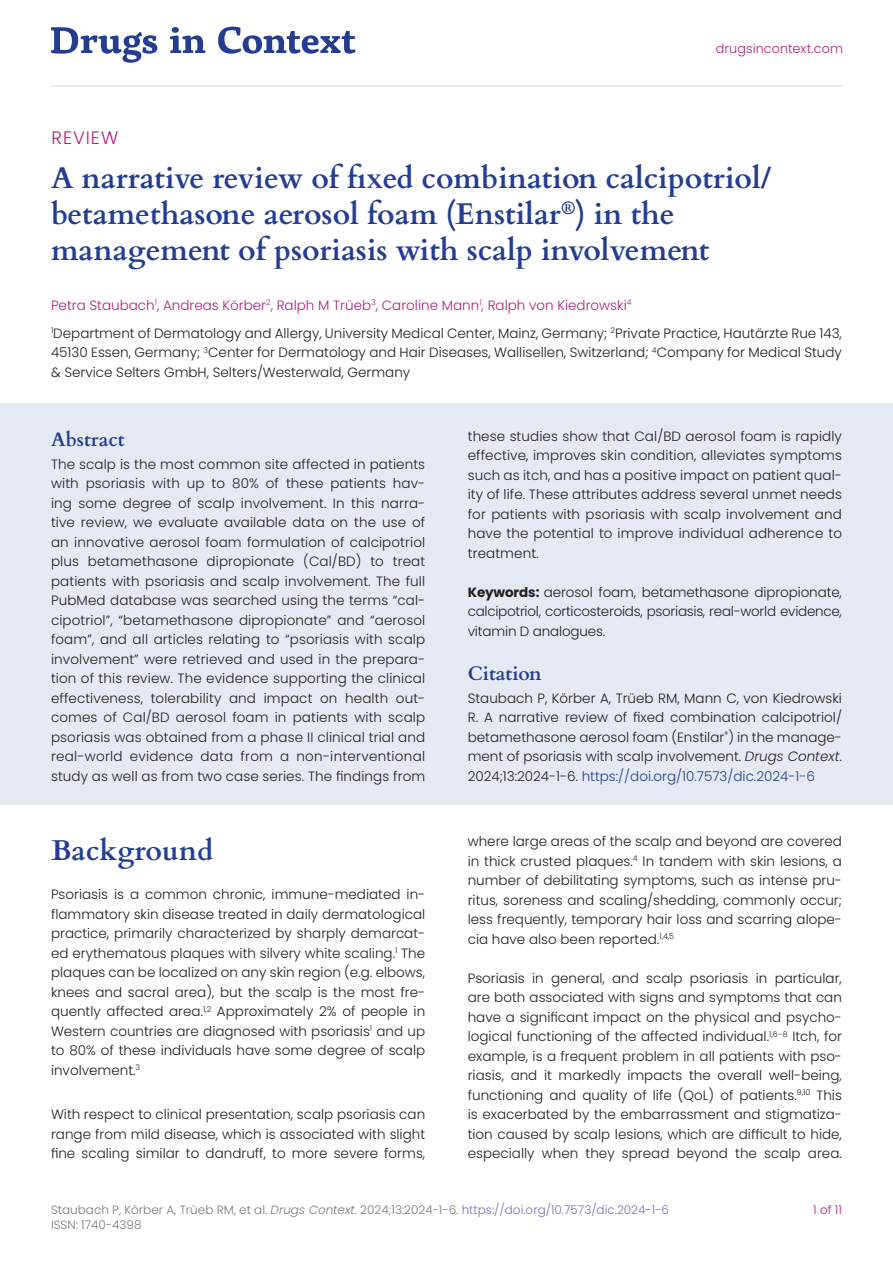
<style>
.page{position:relative;width:893px;height:1263px;background:#fff}
.page>*{position:absolute;margin:0;border:0;box-sizing:border-box;transform-origin:0 0}
.Article_Title__H1{font:700 30px/36px "Cardo";color:#243d91}
.t1{font:700 28.5px "Cardo";color:#243d91}
.t2{font:700 19.5px "Cardo";color:#243d91}
.Original_Research{font:300 18px "Poppins";letter-spacing:.055em;color:#b21f81}
.OPTX_N{font:300 13.5px/19.5px "Poppins";letter-spacing:.01em;color:#231f20;text-align:justify}
.Body_Black{font:300 13.5px/19.5px "Poppins";color:#231f20;text-align:justify}
.Body_Black_First{font:300 13.5px/19.5px "Poppins";color:#231f20;text-align:justify}
.Author_aff{font:300 13.5px/19.5px "Poppins";color:#231f20;text-align:justify}
.OPTXS_N{font:300 13.5px/19.5px "Poppins";letter-spacing:-.02em;color:#231f20;text-align:justify}
.Intro_-_Authors{font:300 13.5px "Poppins";color:#b21f81}
.t3{font:300 12.75px "Poppins";letter-spacing:.01em;color:#b21f81}
.t4{font:300 12px "Poppins";color:#7c7878}
.t5{font:300 12px "Poppins";color:#b21f81}
.s1{font-weight:700}
.s2{font-style:italic}
.s3{color:#243d91}
.s4{color:#7376b2}
</style>
<div class="page">
<svg style="left:51px;top:27px;width:106px;height:36px"></svg>
<svg style="left:170px;top:27px;width:35px;height:26px"></svg>
<svg style="left:218px;top:27px;width:138px;height:27px"></svg>
<hr style="left:51px;top:85px;width:791px;height:2px;background:#e6e7e6">
<div style="left:0;top:404px;width:893px;height:401px;background:#e5eaf2"></div>
<p class="t3" style="left:716px;top:41px;width:129px">drugsincontext.com</p>
<p class="Original_Research" style="left:52px;top:127px;width:68px">REVIEW</p>
<p class="Article_Title__H1" style="left:51px;top:157px;width:722px">A narrative review of fixed combination calcipotriol/ betamethasone aerosol foam (Enstilar<sup>®</sup>) in the management of psoriasis with scalp involvement</p>
<p class="Intro_-_Authors" style="left:51px;top:297px;width:582px">Petra Staubach<sup>1</sup>, Andreas Körber<sup>2</sup>, Ralph M Trüeb<sup>3</sup>, Caroline Mann<sup>1</sup>, Ralph von Kiedrowski<sup>4</sup></p>
<p class="Author_aff" style="left:51px;top:323px;width:792px"><sup>1</sup>Department of Dermatology and Allergy, University Medical Center, Mainz, Germany; <sup>2</sup>Private Practice, Hautärzte Rue 143, 45130 Essen, Germany; <sup>3</sup>Center for Dermatology and Hair Diseases, Wallisellen, Switzerland; <sup>4</sup>Company for Medical Study &amp; Service Selters GmbH, Selters/Westerwald, Germany</p>
<h2 class="t2" style="left:51px;top:424px;width:75px">Abstract</h2>
<p class="OPTX_N" style="left:51px;top:454px;width:376px">The scalp is the most common site affected in patients with psoriasis with up to 80% of these patients hav&shy;ing some degree of scalp involvement. In this narra&shy;tive review, we evaluate available data on the use of an innovative aerosol foam formulation of calcipotriol plus betamethasone dipropionate (Cal/BD) to treat patients with psoriasis and scalp involvement. The full PubMed database was searched using the terms “cal&shy;cipotriol”, “betamethasone dipropionate” and “aerosol foam”, and all articles relating to “psoriasis with scalp involvement” were retrieved and used in the prepara&shy;tion of this review. The evidence supporting the clinical effectiveness, tolerability and impact on health out&shy;comes of Cal/BD aerosol foam in patients with scalp psoriasis was obtained from a phase II clinical trial and real-world evidence data from a non-interventional study as well as from two case series. The findings from</p>
<h1 class="t1" style="left:51px;top:828px;width:164px">Background</h1>
<p class="Body_Black_First" style="left:51px;top:885px;width:376px">Psoriasis is a common chronic, immune-mediated in&shy;flammatory skin disease treated in daily dermatological practice, primarily characterized by sharply demarcat&shy;ed erythematous plaques with silvery white scaling.<sup>1</sup> The plaques can be localized on any skin region (e.g. elbows, knees and sacral area), but the scalp is the most fre&shy;quently affected area.<sup>1,2</sup> Approximately 2% of people in Western countries are diagnosed with psoriasis<sup>1</sup> and up to 80% of these individuals have some degree of scalp involvement.<sup>3</sup></p>
<p class="Body_Black" style="left:51px;top:1104px;width:376px">With respect to clinical presentation, scalp psoriasis can range from mild disease, which is associated with slight fine scaling similar to dandruff, to more severe forms,</p>
<p class="OPTX_N" style="left:468px;top:426px;width:376px">these studies show that Cal/BD aerosol foam is rapidly effective, improves skin condition, alleviates symptoms such as itch, and has a positive impact on patient qual&shy;ity of life. These attributes address several unmet needs for patients with psoriasis with scalp involvement and have the potential to improve individual adherence to treatment.</p>
<p class="OPTXS_N" style="left:468px;top:582px;width:376px"><span class="s1">Keywords:</span> aerosol foam, betamethasone dipropionate, calcipotriol, corticosteroids, psoriasis, real-world evidence, vitamin D analogues.</p>
<h2 class="t2" style="left:468px;top:658px;width:75px">Citation</h2>
<p class="OPTX_N" style="left:468px;top:688px;width:376px">Staubach P, Körber A, Trüeb RM, Mann C, von Kiedrowski R. A narrative review of fixed combination calcipotriol/ betamethasone aerosol foam (Enstilar<sup>®</sup>) in the manage&shy;ment of psoriasis with scalp involvement. <span class="s2">Drugs Context</span>.<br>2024;13:2024-1-6. <span class="s3">https://doi.org/10.7573/dic.2024-1-6</span></p>
<p class="Body_Black" style="left:468px;top:832px;width:376px">where large areas of the scalp and beyond are covered in thick crusted plaques.<sup>4</sup> In tandem with skin lesions, a number of debilitating symptoms, such as intense pru&shy;ritus, soreness and scaling/shedding, commonly occur; less frequently, temporary hair loss and scarring alope&shy;cia have also been reported.<sup>1,4,5</sup></p>
<p class="Body_Black" style="left:468px;top:968px;width:376px">Psoriasis in general, and scalp psoriasis in particular, are both associated with signs and symptoms that can have a significant impact on the physical and psycho&shy;logical functioning of the affected individual.<sup>1,6–8</sup> Itch, for example, is a frequent problem in all patients with pso&shy;riasis, and it markedly impacts the overall well-being, functioning and quality of life (QoL) of patients.<sup>9,10</sup> This is exacerbated by the embarrassment and stigmatiza&shy;tion caused by scalp lesions, which are difficult to hide, especially when they spread beyond the scalp area.</p>
<p class="t4" style="left:51px;top:1203px;width:619px">Staubach P, Körber A, Trüeb RM, et al. <span class="s2">Drugs Context</span>. 2024;13:2024-1-6. <span class="s4">https://doi.org/10.7573/dic.2024-1-6</span></p>
<p class="t5" style="left:813px;top:1203px;width:30px">1 of 11</p>
<p class="t4" style="left:51px;top:1218px;width:92px">ISSN: 1740-4398</p>
</div>
